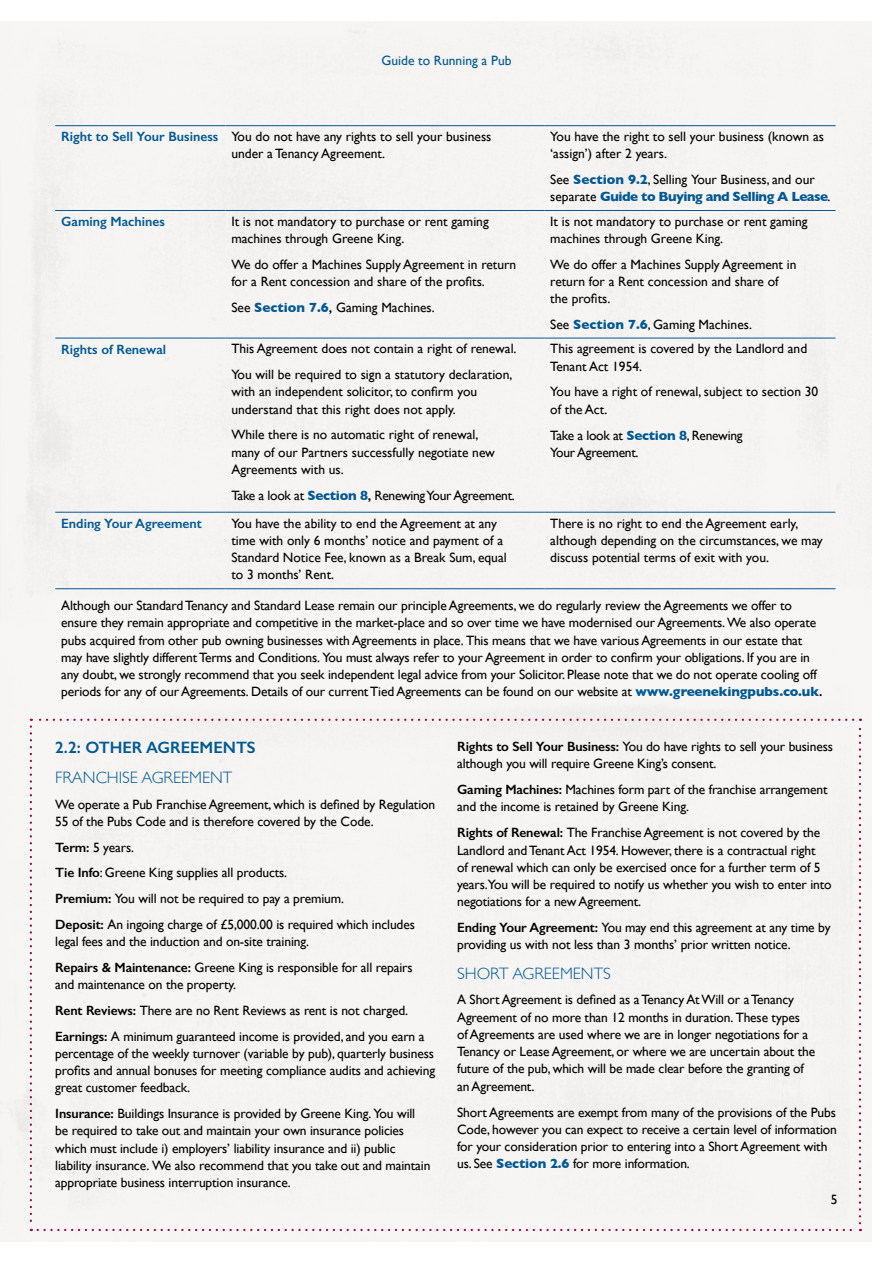
<style>
.page{position:relative;width:893px;height:1263px;background:#fff}
.page>*{position:absolute;margin:0;border:0;box-sizing:border-box;transform-origin:0 0}
.t1{font:300 16.5px "Gill Sans";color:#005892}
.t2{font:600 16.5px "Gill Sans";color:#005892}
.t3{font:13.5px/17.2px "Gill Sans";letter-spacing:-.01em;color:#000}
.t4{font:600 13.5px "Gill Sans";color:#005892}
.t5{font:13.5px "Gill Sans";color:#005892}
.s1{font-weight:600;color:#005892}
.s2{font-weight:700;color:#005892}
.s3{font-weight:600}
</style>
<div class="page">
<div style="left:0;top:21px;width:872px;height:1221px;background:#f5f4f2"></div>
<p class="t5" style="left:381px;top:52px;width:132px">Guide to Running a Pub</p>
<p class="t3" style="left:231px;top:128px;width:262px;text-indent:-170px"><span class="s1">Right to Sell Your Business</span> You do not have any rights to sell your business under a Tenancy Agreement.</p>
<p class="t3" style="left:550px;top:128px;width:275px">You have the right to sell your business (known as ‘assign’) after 2 years.</p>
<p class="t3" style="left:550px;top:171px;width:282px">See <span class="s2">Section 9.2</span>, Selling Your Business, and our separate <span class="s2">Guide to Buying and Selling A Lease</span>.</p>
<p class="t4" style="left:61px;top:214px;width:105px">Gaming Machines</p>
<p class="t3" style="left:231px;top:212px;width:259px">It is not mandatory to purchase or rent gaming machines through Greene King.</p>
<p class="t3" style="left:231px;top:256px;width:286px">We do offer a Machines Supply Agreement in return for a Rent concession and share of the profits.</p>
<p class="t3" style="left:231px;top:299px;width:205px">See <span class="s2">Section 7.6</span><span class="s3">,</span> Gaming Machines.</p>
<p class="t3" style="left:550px;top:213px;width:259px">It is not mandatory to purchase or rent gaming machines through Greene King.</p>
<p class="t3" style="left:550px;top:256px;width:248px">We do offer a Machines Supply Agreement in return for a Rent concession and share of the profits.</p>
<p class="t3" style="left:550px;top:316px;width:203px">See <span class="s2">Section 7.6</span>, Gaming Machines.</p>
<p class="t4" style="left:61px;top:341px;width:107px">Rights of Renewal</p>
<p class="t3" style="left:231px;top:336px;width:287px;line-height:25.8px">This Agreement does not contain a right of renewal.<br>You will be required to sign a statutory declaration,</p>
<p class="t3" style="left:231px;top:383px;width:247px">with an independent solicitor, to confirm you understand that this right does not apply.</p>
<p class="t3" style="left:231px;top:426px;width:265px">While there is no automatic right of renewal, many of our Partners successfully negotiate new<br>Agreements with us.</p>
<p class="t3" style="left:231px;top:486px;width:285px">Take a look at <span class="s2">Section 8</span><span class="s3">,</span> Renewing Your Agreement.</p>
<p class="t3" style="left:550px;top:340px;width:258px">This agreement is covered by the Landlord and<br>Tenant Act 1954.</p>
<p class="t3" style="left:550px;top:383px;width:270px">You have a right of renewal, subject to section 30 of the Act.</p>
<p class="t3" style="left:550px;top:426px;width:194px">Take a look at <span class="s2">Section 8</span>, Renewing<br>Your Agreement.</p>
<p class="t4" style="left:61px;top:515px;width:142px">Ending Your Agreement</p>
<p class="t3" style="left:231px;top:514px;width:277px">You have the ability to end the Agreement at any time with only 6 months’ notice and payment of a Standard Notice Fee, known as a Break Sum, equal to 3 months’ Rent.</p>
<p class="t3" style="left:550px;top:514px;width:274px">There is no right to end the Agreement early, although depending on the circumstances, we may discuss potential terms of exit with you.</p>
<p class="t3" style="left:61px;top:597px;width:763px">Although our Standard Tenancy and Standard Lease remain our principle Agreements, we do regularly review the Agreements we offer to ensure they remain appropriate and competitive in the market-place and so over time we have modernised our Agreements. We also operate pubs acquired from other pub owning businesses with Agreements in place. This means that we have various Agreements in our estate that may have slightly different Terms and Conditions. You must always refer to your Agreement in order to confirm your obligations. If you are in any doubt, we strongly recommend that you seek independent legal advice from your Solicitor. Please note that we do not operate cooling off periods for any of our Agreements. Details of our current Tied Agreements can be found on our website at <span class="s2">www.greenekingpubs.co.uk</span><span class="s3">.</span></p>
<p class="t2" style="left:55px;top:738px;width:202px">2.2: OTHER AGREEMENTS</p>
<p class="t1" style="left:55px;top:764px;width:179px">FRANCHISE AGREEMENT</p>
<p class="t3" style="left:55px;top:795px;width:381px">We operate a Pub Franchise Agreement, which is defined by Regulation<br>55 of the Pubs Code and is therefore covered by the Code.</p>
<p class="t3" style="left:55px;top:834px;width:361px;line-height:25.8px"><span class="s3">Term:</span> 5 years.<br><span class="s3">Tie Info</span>: Greene King supplies all products.<br><span class="s3">Premium:</span> You will not be required to pay a premium.<br><span class="s3">Deposit:</span> An ingoing charge of £5,000.00 is required which includes</p>
<p class="t3" style="left:55px;top:928px;width:359px;line-height:25.8px">legal fees and the induction and on-site training.<br><span class="s3">Repairs &amp; Maintenance:</span> Greene King is responsible for all repairs</p>
<p class="t3" style="left:55px;top:971px;width:371px;line-height:25.8px">and maintenance on the property.<br><span class="s3">Rent Reviews:</span> There are no Rent Reviews as rent is not charged.<br><span class="s3">Earnings:</span> A minimum guaranteed income is provided, and you earn a</p>
<p class="t3" style="left:55px;top:1045px;width:381px;text-align:justify">percentage of the weekly turnover (variable by pub), quarterly business profits and annual bonuses for meeting compliance audits and achieving great customer feedback.</p>
<p class="t3" style="left:55px;top:1105px;width:377px"><span class="s3">Insurance:</span> Buildings Insurance is provided by Greene King. You will be required to take out and maintain your own insurance policies which must include i) employers’ liability insurance and ii) public liability insurance. We also recommend that you take out and maintain appropriate business interruption insurance.</p>
<p class="t3" style="left:457px;top:738px;width:377px"><span class="s3">Rights to Sell Your Business:</span> You do have rights to sell your business although you will require Greene King’s consent.</p>
<p class="t3" style="left:457px;top:781px;width:372px"><span class="s3">Gaming Machines:</span> Machines form part of the franchise arrangement and the income is retained by Greene King.</p>
<p class="t3" style="left:457px;top:824px;width:376px"><span class="s3">Rights of Renewal:</span> The Franchise Agreement is not covered by the Landlord and Tenant Act 1954. However, there is a contractual right<br>of renewal which can only be exercised once for a further term of 5 years.You will be required to notify us whether you wish to enter into negotiations for a new Agreement.</p>
<p class="t3" style="left:457px;top:919px;width:375px"><span class="s3">Ending Your Agreement:</span> You may end this agreement at any time by providing us with not less than 3 months’ prior written notice.</p>
<p class="t1" style="left:457px;top:960px;width:155px">SHORT AGREEMENTS</p>
<p class="t3" style="left:457px;top:991px;width:360px">A Short Agreement is defined as a Tenancy At Will or a Tenancy Agreement of no more than 12 months in duration. These types<br>of Agreements are used where we are in longer negotiations for a Tenancy or Lease Agreement, or where we are uncertain about the future of the pub, which will be made clear before the granting of an Agreement.</p>
<p class="t3" style="left:457px;top:1103px;width:381px">Short Agreements are exempt from many of the provisions of the Pubs Code, however you can expect to receive a certain level of information for your consideration prior to entering into a Short Agreement with us. See <span class="s2">Section 2.6</span> for more information.</p>
<p class="t3" style="left:831px;top:1191px;width:8px">5</p>
</div>
